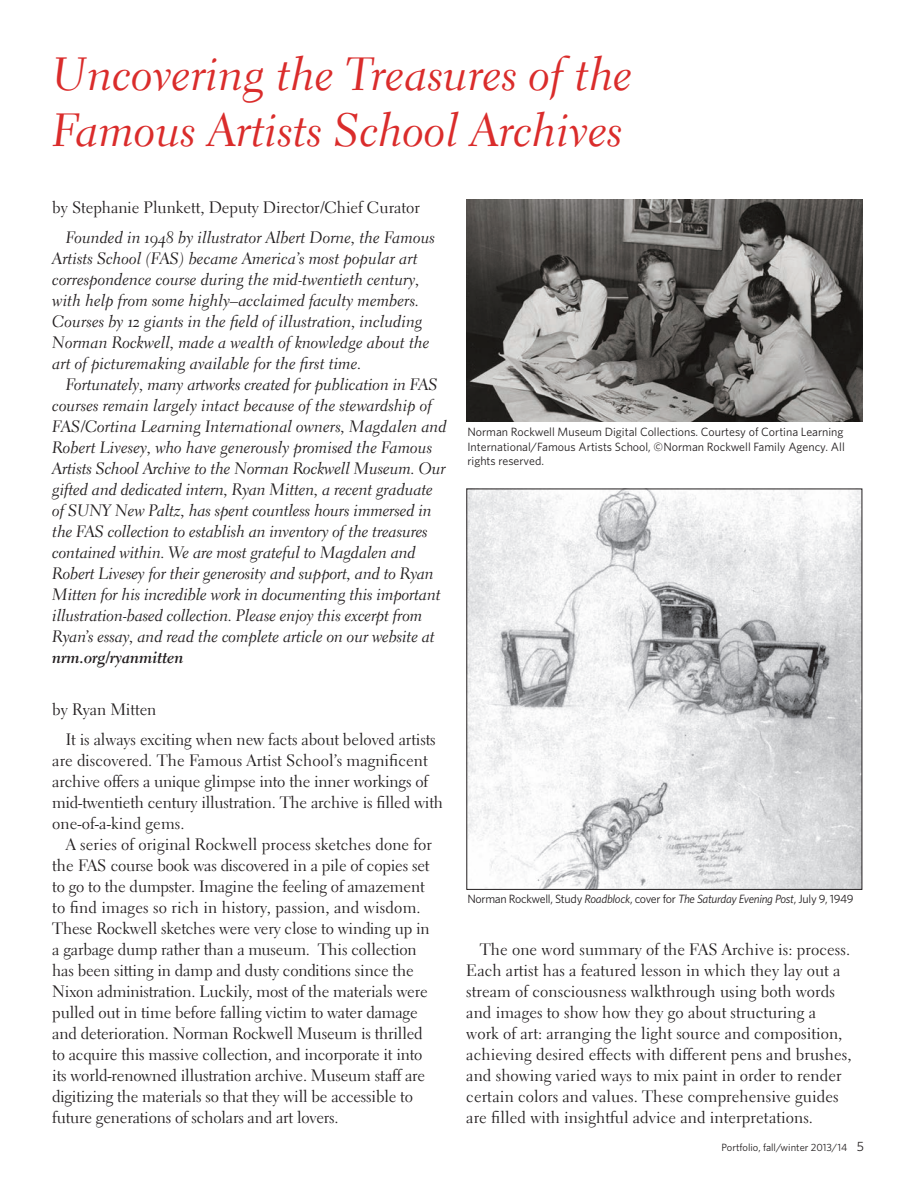
<style>
.page{position:relative;width:918px;height:1188px;background:#fff}
.page>*{position:absolute;margin:0;border:0;box-sizing:border-box;transform-origin:0 0}
.t1{font:46.5px/55.8px "Electra LH Cursive Os F";color:#da2c2b}
.t2{font:16.5px/21px "Electra LH Regular Os F";letter-spacing:-.01em;color:#231f20}
.t3{font:16.5px/21px "Electra LH Cursive Os F";letter-spacing:-.01em;color:#231f20}
.t4{font:16.5px "Electra LH Bold Cursive Os F";letter-spacing:-.01em;color:#231f20}
.t5{font:12px/14.4px "Whitney";letter-spacing:-.01em;color:#231f20;text-align:justify}
.t6{font:10.5px "Whitney";color:#231f20}
.s1{font-style:italic}
.s2{font-size:13.5px}
</style>
<div class="page">
<img style="left:468px;top:490px;width:392px;height:398px">
<img style="left:466px;top:200px;width:396px;height:221px">
<h1 class="t1" style="left:52px;top:47px;width:582px">Uncovering the Treasures of the<br>Famous Artists School Archives</h1>
<p class="t2" style="left:52px;top:197px;width:369px">by Stephanie Plunkett, Deputy Director/Chief Curator</p>
<p class="t3" style="left:52px;top:227px;width:384px;text-indent:13px">Founded in 1948 by illustrator Albert Dorne, the Famous Artists School (FAS) became America’s most popular art correspondence course during the mid-twentieth century, with help from some highly–acclaimed faculty members.<br>Courses by 12 giants in the field of illustration, including Norman Rockwell, made a wealth of knowledge about the art of picturemaking available for the first time.</p>
<p class="t3" style="left:52px;top:374px;width:396px;text-indent:13px">Fortunately, many artworks created for publication in FAS courses remain largely intact because of the stewardship of FAS/Cortina Learning International owners, Magdalen and Robert Livesey, who have generously promised the Famous Artists School Archive to the Norman Rockwell Museum. Our gifted and dedicated intern, Ryan Mitten, a recent graduate of SUNY New Paltz, has spent countless hours immersed in the FAS collection to establish an inventory of the treasures contained within. We are most grateful to Magdalen and Robert Livesey for their generosity and support, and to Ryan Mitten for his incredible work in documenting this important illustration-based collection. Please enjoy this excerpt from Ryan’s essay, and read the complete article on our website at</p>
<p class="t4" style="left:52px;top:647px;width:133px">nrm.org/ryanmitten</p>
<p class="t2" style="left:66px;top:695px;width:372px;line-height:30px;text-indent:-13px">by Ryan Mitten<br>It is always exciting when new facts about beloved artists</p>
<p class="t2" style="left:52px;top:750px;width:392px">are discovered. The Famous Artist School’s magnificent archive offers a unique glimpse into the inner workings of mid-twentieth century illustration. The archive is filled with one-of-a-kind gems.</p>
<p class="t2" style="left:52px;top:834px;width:381px;text-indent:13px">A series of original Rockwell process sketches done for the FAS course book was discovered in a pile of copies set to go to the dumpster. Imagine the feeling of amazement to find images so rich in history, passion, and wisdom.<br>These Rockwell sketches were very close to winding up in a garbage dump rather than a museum. This collection has been sitting in damp and dusty conditions since the Nixon administration. Luckily, most of the materials were pulled out in time before falling victim to water damage and deterioration. Norman Rockwell Museum is thrilled to acquire this massive collection, and incorporate it into its world-renowned illustration archive. Museum staff are digitizing the materials so that they will be accessible to future generations of scholars and art lovers.</p>
<p class="t5" style="left:467px;top:425px;width:379px">Norman Rockwell Museum Digital Collections. Courtesy of Cortina Learning International/Famous Artists School, ©Norman Rockwell Family Agency. All rights reserved.</p>
<p class="t5" style="left:467px;top:892px;width:388px">Norman Rockwell, Study <span class="s1">Roadblock</span>, cover for <span class="s1">The Saturday Evening Post</span>, July 9, 1949</p>
<p class="t2" style="left:466px;top:939px;width:387px;text-indent:13px">The one word summary of the FAS Archive is: process.<br>Each artist has a featured lesson in which they lay out a stream of consciousness walkthrough using both words and images to show how they go about structuring a work of art: arranging the light source and composition, achieving desired effects with different pens and brushes, and showing varied ways to mix paint in order to render certain colors and values. These comprehensive guides are filled with insightful advice and interpretations.</p>
<p class="t6" style="left:722px;top:1141px;width:144px">Portfolio, fall/winter 2013/14 <span class="s2">5</span></p>
</div>
